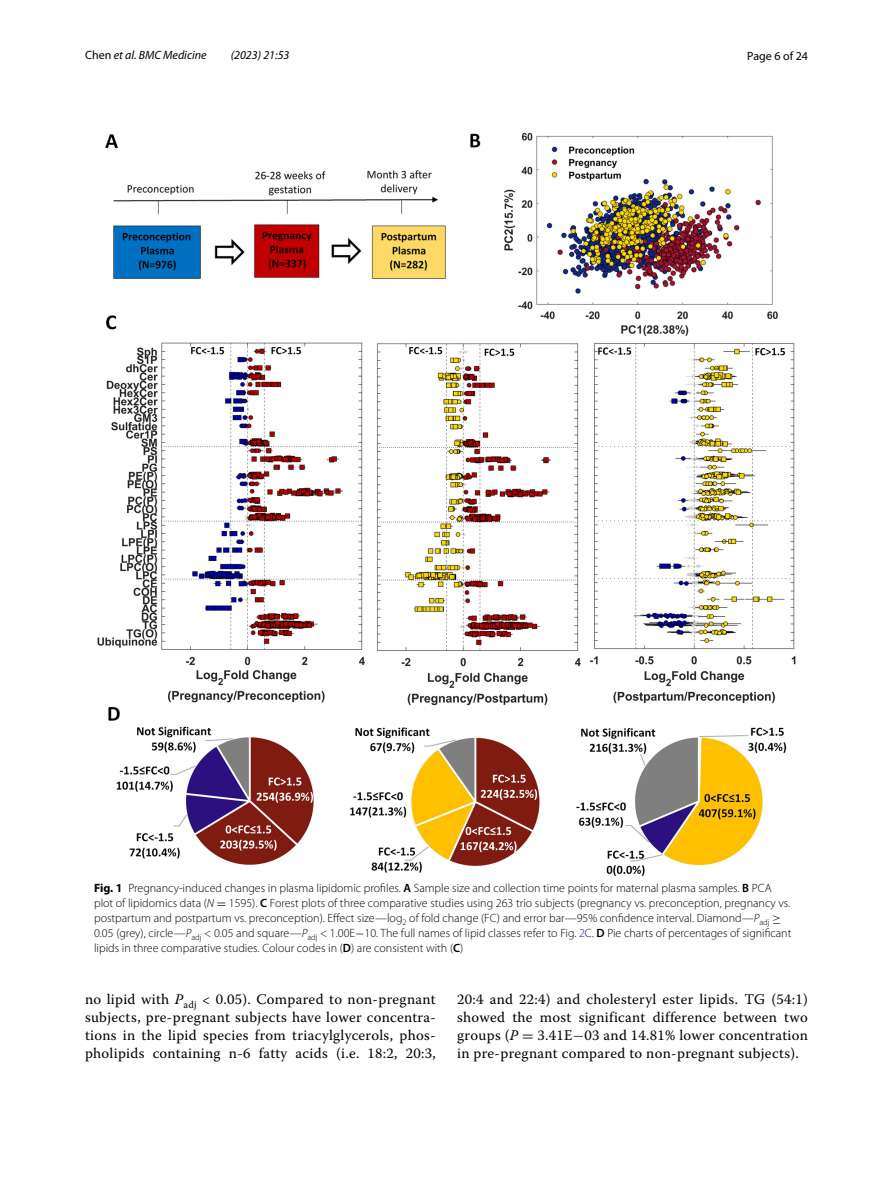
<style>
.page{position:relative;width:893px;height:1187px;background:#fff}
.page>*{position:absolute;margin:0;border:0;box-sizing:border-box;transform-origin:0 0}
.t1{font:14.7px/18px "Warnock Pro";letter-spacing:.02em;color:#000;text-align:justify}
.t2{font:300 12px/15px "Myriad Pro";color:#000}
.t3{font:italic 12px "Myriad Pro";color:#000}
.t4{font:12px "Myriad Pro";color:#000}
.s1{font-style:normal}
.s2{font-weight:700}
.s3{font-weight:600}
.s4{font-style:italic}
.s5{font-family:"MTSY";font-weight:400}
.s6{color:#00f}
.s7{font-family:"MTSY"}
</style>
<div class="page">
<img style="left:97px;top:133px;width:699px;height:743px">
<p class="t3" style="left:85px;top:48px;width:123px"><span class="s1">Chen</span> et al. BMC Medicine</p>
<p class="t3" style="left:231px;top:48px;width:60px">(2023) 21:53</p>
<p class="t4" style="left:747px;top:48px;width:62px">Page 6 of 24</p>
<p class="t2" style="left:94px;top:880px;width:699px"><span class="s2">Fig. 1</span> Pregnancy-induced changes in plasma lipidomic profiles. <span class="s3">A</span> Sample size and collection time points for maternal plasma samples. <span class="s3">B</span> PCA plot of lipidomics data (<span class="s4">N</span> <span class="s5">=</span> 1595). <span class="s3">C</span> Forest plots of three comparative studies using 263 trio subjects (pregnancy vs. preconception, pregnancy vs. postpartum and postpartum vs. preconception). Effect size—log<sub>2</sub> of fold change (FC) and error bar—95% confidence interval. Diamond—<span class="s4">P</span><sub>adj</sub> <span class="s5">≥ </span>0.05 (grey), circle—<span class="s4">P</span><sub>adj</sub> &lt; 0.05 and square—<span class="s4">P</span><sub>adj</sub> &lt; 1.00E<span class="s5">−</span>10. The full names of lipid classes refer to Fig. <span class="s6">2</span>C. <span class="s3">D</span> Pie charts of percentages of significant lipids in three comparative studies. Colour codes in (<span class="s3">D</span>) are consistent with (<span class="s3">C</span>)</p>
<p class="t1" style="left:85px;top:990px;width:352px">no lipid with <span class="s4">P</span><sub>adj</sub> &lt; 0.05). Compared to non-pregnant subjects, pre-pregnant subjects have lower concentra&shy;tions in the lipid species from triacylglycerols, phos&shy;pholipids containing n-6 fatty acids (i.e. 18:2, 20:3,</p>
<p class="t1" style="left:457px;top:990px;width:352px">20:4 and 22:4) and cholesteryl ester lipids. TG (54:1) showed the most significant difference between two groups (<span class="s4">P</span> <span class="s7">=</span> 3.41E<span class="s7">−</span>03 and 14.81% lower concentration in pre-pregnant compared to non-pregnant subjects).</p>
</div>
